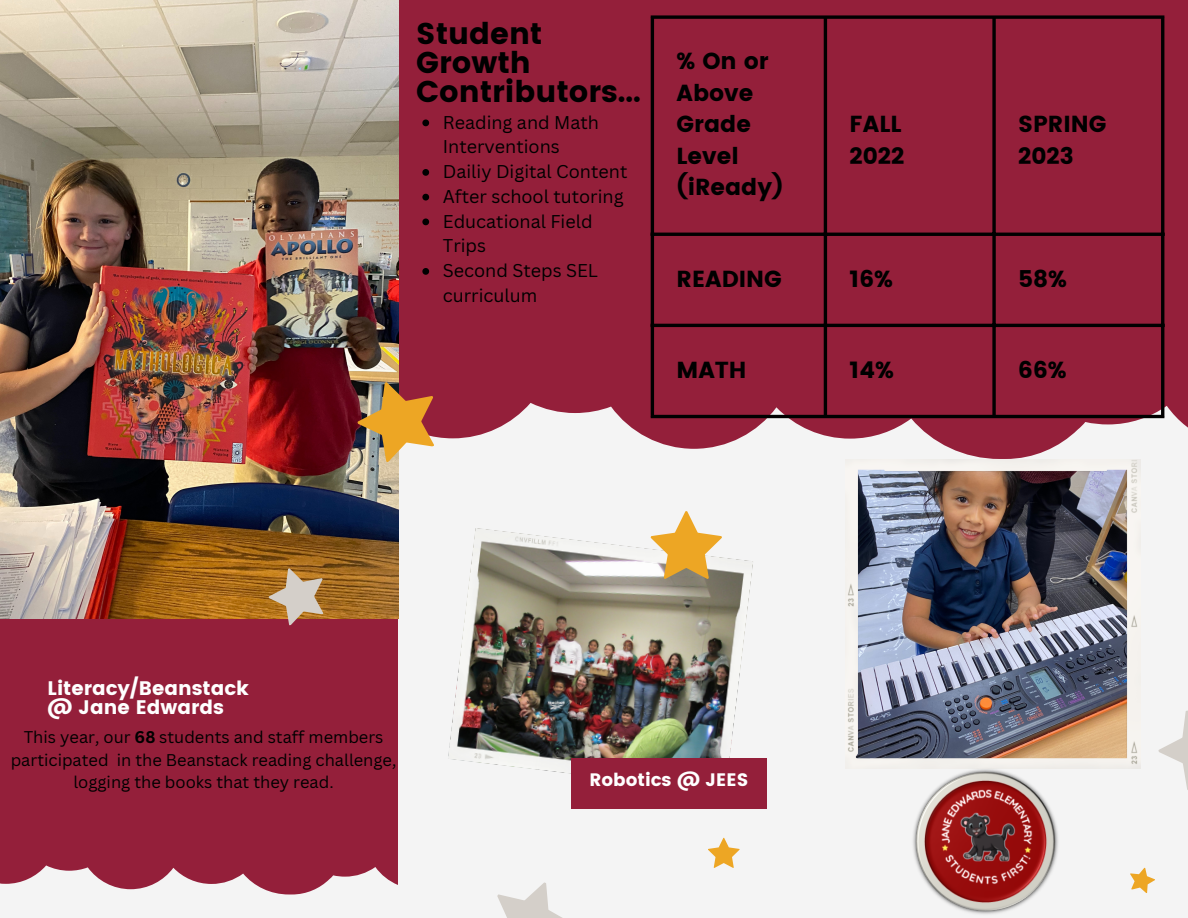
<style>
.page{position:relative;width:1188px;height:918px;background:#f4f4f4}
.page>*{position:absolute;margin:0;border:0;box-sizing:border-box;transform-origin:0 0}
.t1{font:30px/29.2px "Poppins";color:#000}
.t2{font:23.1px/31.5px "Poppins";color:#000}
.t3{font:19.5px/19.2px "Poppins";color:#fff}
.t4{font:18px/24.8px "Canva Sans";color:#000}
.t5{font:18px "Poppins";color:#fff}
.t6{font:16.5px/22.5px "Canva Sans";color:#000;text-align:center}
.s1{font-weight:700}
</style>
<div class="page">
<img style="left:847px;top:459px;width:293px;height:310px">
<svg style="left:398px;top:0;width:790px;height:459px;fill:#941f3a"></svg>
<div style="left:0;top:618px;width:398px;height:277px;background:#941f3a"></div>
<img style="left:0;top:0;width:398px;height:618px">
<img style="left:357px;top:382px;width:77px;height:80px">
<svg style="left:268px;top:568px;width:56px;height:58px"></svg>
<svg style="left:1158px;top:710px;width:30px;height:80px"></svg>
<svg style="left:497px;top:882px;width:65px;height:36px"></svg>
<svg style="left:1130px;top:867px;width:25px;height:26px"></svg>
<img style="left:448px;top:528px;width:305px;height:246px">
<svg style="left:651px;top:511px;width:71px;height:68px"></svg>
<svg style="left:708px;top:838px;width:32px;height:30px"></svg>
<div style="left:571px;top:758px;width:196px;height:51px;background:#941f3a"></div>
<img style="left:910px;top:766px;width:152px;height:148px">
<hr style="left:651px;top:19px;width:3px;height:396px;background:#000">
<hr style="left:824px;top:19px;width:3px;height:396px;background:#000">
<svg style="left:992px;top:19px;width:4px;height:396px;fill:#000"></svg>
<hr style="left:1161px;top:19px;width:3px;height:396px;background:#000">
<svg style="left:651px;top:15px;width:513px;height:4px;fill:#000"></svg>
<hr style="left:651px;top:233px;width:513px;height:3px;background:#000">
<hr style="left:651px;top:324px;width:513px;height:3px;background:#000">
<hr style="left:651px;top:415px;width:513px;height:3px;background:#000">
<svg style="left:422px;top:120px;width:7px;height:6px"></svg>
<svg style="left:422px;top:169px;width:7px;height:7px"></svg>
<svg style="left:422px;top:194px;width:7px;height:7px"></svg>
<svg style="left:422px;top:219px;width:7px;height:6px"></svg>
<svg style="left:422px;top:268px;width:7px;height:7px"></svg>
<p class="t1" style="left:416px;top:19px;width:226px">Student<br>Growth<br>Contributors...</p>
<p class="t4" style="left:443px;top:109px;width:158px">Reading and Math<br>Interventions</p>
<p class="t4" style="left:443px;top:159px;width:186px">Dailiy Digital Content</p>
<p class="t4" style="left:443px;top:183px;width:182px">After school tutoring</p>
<p class="t4" style="left:443px;top:208px;width:151px">Educational Field<br>Trips</p>
<p class="t4" style="left:443px;top:258px;width:157px">Second Steps SEL curriculum</p>
<p class="t2" style="left:677px;top:46px;width:108px">% On or<br>Above<br>Grade<br>Level (iReady)</p>
<p class="t2" style="left:850px;top:109px;width:53px">FALL</p>
<p class="t2" style="left:850px;top:140px;width:56px">2022</p>
<p class="t2" style="left:1018px;top:109px;width:90px">SPRING<br>2023</p>
<p class="t2" style="left:677px;top:263px;width:107px">READING</p>
<p class="t2" style="left:850px;top:263px;width:45px">16%</p>
<p class="t2" style="left:1018px;top:263px;width:50px">58%</p>
<p class="t2" style="left:677px;top:354px;width:72px">MATH</p>
<p class="t2" style="left:850px;top:354px;width:46px">14%</p>
<p class="t2" style="left:1018px;top:354px;width:50px">66%</p>
<p class="t3" style="left:48px;top:679px;width:203px">Literacy/Beanstack @ Jane Edwards</p>
<p class="t6" style="left:11px;top:726px;width:387px">This year, our <span class="s1">68</span> students and staff members participated in the Beanstack reading challenge, logging the books that they read.</p>
<p class="t5" style="left:589px;top:769px;width:160px">Robotics @ JEES</p>
</div>
